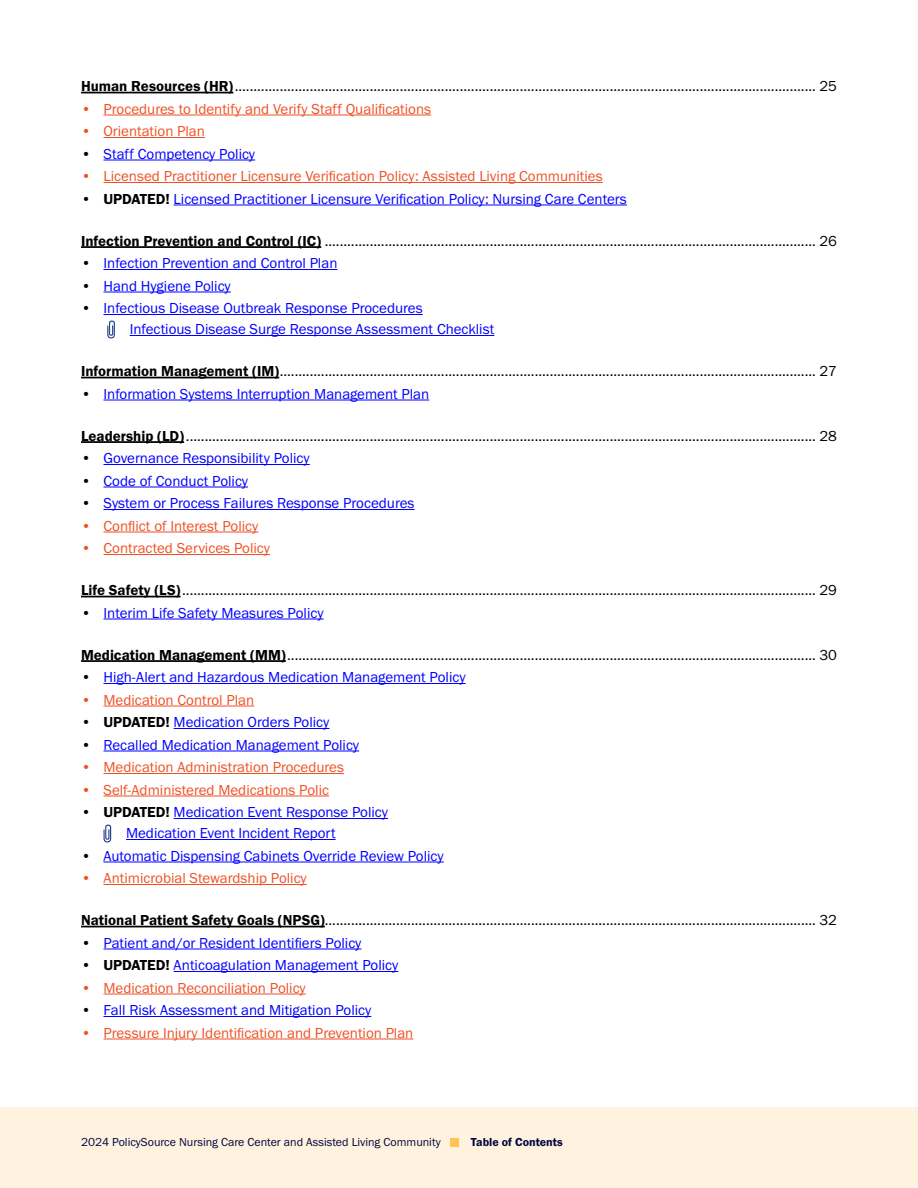
<style>
.page{position:relative;width:918px;height:1188px;background:#fff}
.page>*{position:absolute;margin:0;border:0;box-sizing:border-box;transform-origin:0 0}
.t1{font:15px "Franklin Gothic URW Boo";color:#000}
.t2{font:15px/21px "Franklin Gothic URW Boo";color:#00f}
.t3{font:15px "Franklin Gothic URW Boo";color:#ef5125}
.t4{font:12px "Franklin Gothic URW Boo";color:#00053e}
.t5{font:12px "Franklin Gothic URW Dem";color:#00053e}
.s1{font-family:"Franklin Gothic URW Dem"}
.s2{color:#000}
.s3{font-family:"Franklin Gothic URW Dem";color:#000}
</style>
<div class="page">
<div style="left:0;top:1107px;width:918px;height:81px;background:#fff3e0"></div>
<div style="left:450px;top:1138px;width:9px;height:9px;background:#fec553"></div>
<hr style="left:81px;top:92px;width:152px;height:1px;background:#000">
<hr style="left:104px;top:115px;width:327px;height:1px;background:#ef5125">
<hr style="left:104px;top:137px;width:101px;height:1px;background:#ef5125">
<hr style="left:104px;top:160px;width:151px;height:1px;background:#00f">
<hr style="left:104px;top:182px;width:499px;height:1px;background:#ef5125">
<hr style="left:174px;top:205px;width:453px;height:1px;background:#00f">
<hr style="left:81px;top:246px;width:240px;height:2px;background:#000">
<hr style="left:104px;top:269px;width:233px;height:1px;background:#00f">
<hr style="left:104px;top:292px;width:127px;height:1px;background:#00f">
<hr style="left:104px;top:314px;width:319px;height:1px;background:#00f">
<hr style="left:130px;top:335px;width:364px;height:1px;background:#00f">
<hr style="left:81px;top:377px;width:198px;height:1px;background:#000">
<hr style="left:104px;top:400px;width:325px;height:1px;background:#00f">
<hr style="left:81px;top:441px;width:103px;height:2px;background:#000">
<hr style="left:104px;top:464px;width:206px;height:1px;background:#00f">
<hr style="left:104px;top:487px;width:144px;height:1px;background:#00f">
<hr style="left:104px;top:509px;width:311px;height:1px;background:#00f">
<hr style="left:104px;top:532px;width:154px;height:1px;background:#ef5125">
<hr style="left:104px;top:554px;width:166px;height:1px;background:#ef5125">
<hr style="left:81px;top:596px;width:100px;height:1px;background:#000">
<hr style="left:104px;top:619px;width:220px;height:1px;background:#00f">
<hr style="left:81px;top:660px;width:205px;height:2px;background:#000">
<hr style="left:104px;top:683px;width:362px;height:1px;background:#00f">
<hr style="left:104px;top:706px;width:150px;height:1px;background:#ef5125">
<hr style="left:174px;top:728px;width:155px;height:1px;background:#00f">
<hr style="left:104px;top:751px;width:255px;height:1px;background:#00f">
<hr style="left:104px;top:773px;width:240px;height:1px;background:#ef5125">
<hr style="left:104px;top:796px;width:225px;height:1px;background:#ef5125">
<hr style="left:174px;top:818px;width:214px;height:1px;background:#00f">
<hr style="left:126px;top:839px;width:210px;height:1px;background:#00f">
<hr style="left:104px;top:862px;width:340px;height:1px;background:#00f">
<hr style="left:104px;top:884px;width:203px;height:1px;background:#ef5125">
<hr style="left:81px;top:926px;width:244px;height:1px;background:#000">
<hr style="left:104px;top:949px;width:257px;height:1px;background:#00f">
<hr style="left:174px;top:971px;width:224px;height:1px;background:#00f">
<hr style="left:104px;top:994px;width:202px;height:1px;background:#ef5125">
<hr style="left:104px;top:1016px;width:267px;height:1px;background:#00f">
<hr style="left:104px;top:1039px;width:309px;height:1px;background:#ef5125">
<svg style="left:107px;top:320px;width:8px;height:19px"></svg>
<svg style="left:103px;top:824px;width:8px;height:19px"></svg>
<p class="t1" style="left:81px;top:77px;width:757px"><span class="s1">Human Resources (HR)</span>........................................................................................................................................................... 25</p>
<p class="t3" style="left:81px;top:99px;width:352px">• Procedures to Identify and Verify Staff Qualifications</p>
<p class="t3" style="left:81px;top:122px;width:126px">• Orientation Plan</p>
<p class="t2" style="left:81px;top:143px;width:176px"><span class="s2">•</span> Staff Competency Policy</p>
<p class="t3" style="left:81px;top:167px;width:523px">• Licensed Practitioner Licensure Verification Policy: Assisted Living Communities</p>
<p class="t2" style="left:81px;top:188px;width:547px"><span class="s2">•</span> <span class="s3">UPDATED!</span> Licensed Practitioner Licensure Verification Policy: Nursing Care Centers</p>
<p class="t1" style="left:81px;top:231px;width:757px"><span class="s1">Infection Prevention and Control (IC)</span> ................................................................................................................................... 26</p>
<p class="t2" style="left:81px;top:252px;width:258px"><span class="s2">•</span> Infection Prevention and Control Plan</p>
<p class="t2" style="left:81px;top:275px;width:151px"><span class="s2">•</span> Hand Hygiene Policy</p>
<p class="t2" style="left:130px;top:297px;width:366px;text-indent:-49px"><span class="s2">•</span> Infectious Disease Outbreak Response Procedures<br>Infectious Disease Surge Response Assessment Checklist</p>
<p class="t1" style="left:81px;top:362px;width:757px"><span class="s1">Information Management (IM)</span>............................................................................................................................................... 27</p>
<p class="t2" style="left:81px;top:383px;width:350px"><span class="s2">•</span> Information Systems Interruption Management Plan</p>
<p class="t1" style="left:81px;top:426px;width:757px"><span class="s1">Leadership (LD)</span>........................................................................................................................................................................ 28</p>
<p class="t2" style="left:81px;top:447px;width:230px"><span class="s2">•</span> Governance Responsibility Policy</p>
<p class="t2" style="left:81px;top:470px;width:169px"><span class="s2">•</span> Code of Conduct Policy</p>
<p class="t2" style="left:81px;top:492px;width:335px"><span class="s2">•</span> System or Process Failures Response Procedures</p>
<p class="t3" style="left:81px;top:516px;width:179px">• Conflict of Interest Policy</p>
<p class="t3" style="left:81px;top:539px;width:190px">• Contracted Services Policy</p>
<p class="t1" style="left:81px;top:581px;width:757px"><span class="s1">Life Safety (LS)</span>......................................................................................................................................................................... 29</p>
<p class="t2" style="left:81px;top:602px;width:244px"><span class="s2">•</span> Interim Life Safety Measures Policy</p>
<p class="t1" style="left:81px;top:645px;width:757px"><span class="s1">Medication Management (MM)</span>............................................................................................................................................. 30</p>
<p class="t2" style="left:81px;top:666px;width:386px"><span class="s2">•</span> High-Alert and Hazardous Medication Management Policy</p>
<p class="t3" style="left:81px;top:690px;width:175px">• Medication Control Plan</p>
<p class="t2" style="left:81px;top:711px;width:250px"><span class="s2">•</span> <span class="s3">UPDATED!</span> Medication Orders Policy</p>
<p class="t2" style="left:81px;top:734px;width:280px"><span class="s2">•</span> Recalled Medication Management Policy</p>
<p class="t3" style="left:81px;top:758px;width:265px">• Medication Administration Procedures</p>
<p class="t3" style="left:81px;top:780px;width:250px">• Self-Administered Medications Polic</p>
<p class="t2" style="left:81px;top:801px;width:309px;text-align:center"><span class="s2">•</span> <span class="s3">UPDATED!</span> Medication Event Response Policy<br>Medication Event Incident Report</p>
<p class="t2" style="left:81px;top:845px;width:364px"><span class="s2">•</span> Automatic Dispensing Cabinets Override Review Policy</p>
<p class="t3" style="left:81px;top:869px;width:227px">• Antimicrobial Stewardship Policy</p>
<p class="t1" style="left:81px;top:911px;width:757px"><span class="s1">National Patient Safety Goals (NPSG)</span>................................................................................................................................... 32</p>
<p class="t2" style="left:81px;top:932px;width:282px"><span class="s2">•</span> Patient and/or Resident Identifiers Policy</p>
<p class="t2" style="left:81px;top:954px;width:319px"><span class="s2">•</span> <span class="s3">UPDATED!</span> Anticoagulation Management Policy</p>
<p class="t3" style="left:81px;top:978px;width:226px">• Medication Reconciliation Policy</p>
<p class="t2" style="left:81px;top:999px;width:292px"><span class="s2">•</span> Fall Risk Assessment and Mitigation Policy</p>
<p class="t3" style="left:81px;top:1023px;width:334px">• Pressure Injury Identification and Prevention Plan</p>
<p class="t4" style="left:81px;top:1135px;width:361px">2024 PolicySource Nursing Care Center and Assisted Living Community</p>
<p class="t5" style="left:471px;top:1135px;width:94px">Table of Contents</p>
</div>
